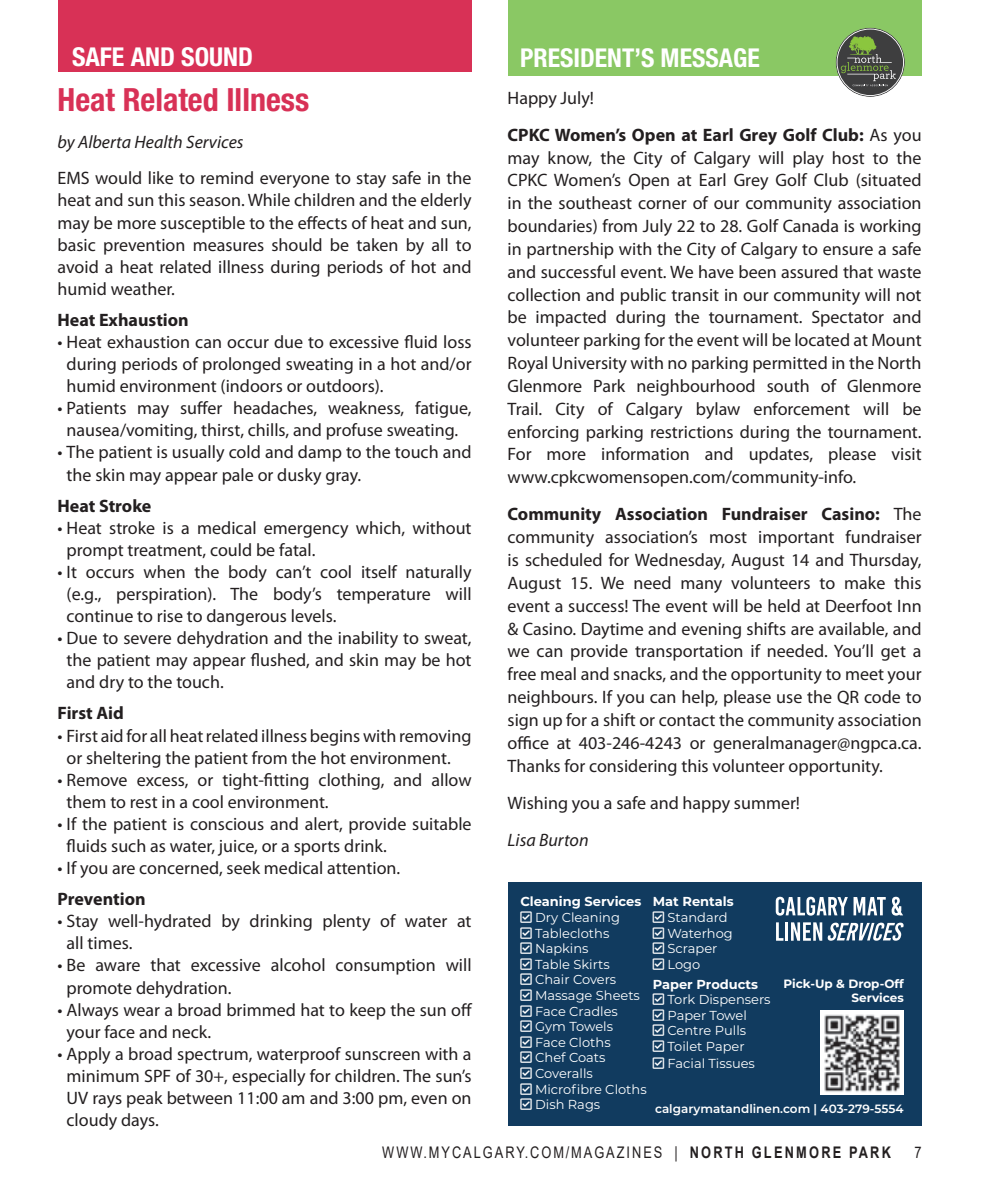
<style>
.page{position:relative;width:990px;height:1188px;background:#fff}
.page>*{position:absolute;margin:0;border:0;box-sizing:border-box;transform-origin:0 0}
.In_Around_title{font:700 condensed 32px "Helvetica Neue LT Std";color:#d83156}
.t1{font:700 condensed 26px "Helvetica Neue LT Std";color:#fff}
.Body_text{font:18px/22.8px "Myriad Pro";color:#231f20}
.Body_text-2{font:700 18px "Myriad Pro";color:#231f20}
.Body_text-3{font:italic 18px "Myriad Pro";color:#231f20}
.t2{font:16px "Arial";letter-spacing:.155em;color:#231f20;scale:.8 1}
.t3{font:13px/15.6px "Montserrat";color:#fff}
.t4{font:600 12px "Montserrat";color:#fff}
.t5{font:700 12px/14.4px "Montserrat";color:#fff;text-align:right}
.s1{font-weight:700}
</style>
<div class="page">
<div style="left:508px;top:0;width:414px;height:76px;background:#8ac864"></div>
<svg style="left:836px;top:28px;width:69px;height:69px"></svg>
<div style="left:508px;top:883px;width:414px;height:243px;background:#113b5f"></div>
<img style="left:820px;top:1011px;width:84px;height:83px">
<svg style="left:776px;top:897px;width:72px;height:19px"></svg>
<svg style="left:854px;top:897px;width:32px;height:18px"></svg>
<svg style="left:892px;top:897px;width:11px;height:19px"></svg>
<svg style="left:776px;top:922px;width:7px;height:19px"></svg>
<hr style="left:785px;top:922px;width:3px;height:19px;background:#fff">
<svg style="left:791px;top:922px;width:113px;height:19px"></svg>
<div style="left:58px;top:0;width:414px;height:72px;background:#d83156"></div>
<p class="t1" style="left:72px;top:41px;width:183px">SAFE AND SOUND</p>
<p class="In_Around_title" style="left:58px;top:81px;width:253px">Heat Related Illness</p>
<p class="Body_text-3" style="left:58px;top:131px;width:187px">by Alberta Health Services</p>
<p class="Body_text" style="left:58px;top:167px;width:416px;line-height:22px;text-align:justify">EMS would like to remind everyone to stay safe in the heat and sun this season. While children and the elderly may be more susceptible to the effects of heat and sun, basic prevention measures should be taken by all to avoid a heat related illness during periods of hot and humid weather.</p>
<p class="Body_text-2" style="left:58px;top:308px;width:133px">Heat Exhaustion</p>
<p class="Body_text" style="left:67px;top:331px;width:407px;line-height:22px;text-align:justify;text-indent:-9px">• Heat exhaustion can occur due to excessive fluid loss during periods of prolonged sweating in a hot and/or humid environment (indoors or outdoors).</p>
<p class="Body_text" style="left:58px;top:397px;width:416px;line-height:22px;text-align:center">• Patients may suffer headaches, weakness, fatigue, nausea/vomiting, thirst, chills, and profuse sweating.</p>
<p class="Body_text" style="left:67px;top:441px;width:407px;line-height:22px;text-indent:-9px">• The patient is usually cold and damp to the touch and the skin may appear pale or dusky gray.</p>
<p class="Body_text-2" style="left:58px;top:494px;width:95px">Heat Stroke</p>
<p class="Body_text" style="left:67px;top:516px;width:407px;line-height:22px;text-indent:-9px">• Heat stroke is a medical emergency which, without prompt treatment, could be fatal.</p>
<p class="Body_text" style="left:67px;top:561px;width:406px;line-height:22px;text-align:justify;text-indent:-9px">• It occurs when the body can’t cool itself naturally (e.g., perspiration). The body’s temperature will continue to rise to dangerous levels.</p>
<p class="Body_text" style="left:67px;top:627px;width:406px;line-height:22px;text-align:justify;text-indent:-9px">• Due to severe dehydration and the inability to sweat, the patient may appear flushed, and skin may be hot and dry to the touch.</p>
<p class="Body_text-2" style="left:58px;top:702px;width:68px">First Aid</p>
<p class="Body_text" style="left:67px;top:724px;width:406px;line-height:22px;text-indent:-9px">• First aid for all heat related illness begins with removing or sheltering the patient from the hot environment.</p>
<p class="Body_text" style="left:67px;top:768px;width:407px;line-height:22px;text-indent:-9px">• Remove excess, or tight-fitting clothing, and allow them to rest in a cool environment.</p>
<p class="Body_text" style="left:67px;top:813px;width:407px;line-height:22px;text-indent:-9px">• If the patient is conscious and alert, provide suitable fluids such as water, juice, or a sports drink.</p>
<p class="Body_text" style="left:58px;top:856px;width:344px">• If you are concerned, seek medical attention.</p>
<p class="Body_text-2" style="left:58px;top:887px;width:90px">Prevention</p>
<p class="Body_text" style="left:67px;top:910px;width:406px;line-height:22px;text-indent:-9px">• Stay well-hydrated by drinking plenty of water at all times.</p>
<p class="Body_text" style="left:67px;top:954px;width:407px;line-height:22px;text-indent:-9px">• Be aware that excessive alcohol consumption will promote dehydration.</p>
<p class="Body_text" style="left:67px;top:998px;width:407px;line-height:22px;text-indent:-9px">• Always wear a broad brimmed hat to keep the sun off your face and neck.</p>
<p class="Body_text" style="left:67px;top:1043px;width:407px;line-height:22px;text-align:justify;text-indent:-9px">• Apply a broad spectrum, waterproof sunscreen with a minimum SPF of 30+, especially for children. The sun’s UV rays peak between 11:00 am and 3:00 pm, even on cloudy days.</p>
<p class="t2" style="left:382px;top:1141px;width:637px">WWW.MYCALGARY.COM/MAGAZINES | <span class="s1">NORTH GLENMORE PARK</span></p>
<p class="t2" style="left:914px;top:1141px;width:10px">7</p>
<p class="t1" style="left:520px;top:42px;width:241px">PRESIDENT’S MESSAGE</p>
<p class="Body_text" style="left:508px;top:86px;width:88px">Happy July!</p>
<p class="Body_text" style="left:508px;top:123px;width:416px;text-align:justify"><span class="s1">CPKC Women’s Open at Earl Grey Golf Club:</span> As you may know, the City of Calgary will play host to the CPKC Women’s Open at Earl Grey Golf Club (situated in the southeast corner of our community association boundaries) from July 22 to 28. Golf Canada is working in partnership with the City of Calgary to ensure a safe and successful event. We have been assured that waste collection and public transit in our community will not be impacted during the tournament. Spectator and volunteer parking for the event will be located at Mount Royal University with no parking permitted in the North Glenmore Park neighbourhood south of Glenmore Trail. City of Calgary bylaw enforcement will be enforcing parking restrictions during the tournament.<br>For more information and updates, please visit www.cpkcwomensopen.com/community-info.</p>
<p class="Body_text" style="left:508px;top:503px;width:416px;text-align:justify"><span class="s1">Community Association Fundraiser Casino:</span> The community association’s most important fundraiser is scheduled for Wednesday, August 14 and Thursday, August 15. We need many volunteers to make this event a success! The event will be held at Deerfoot Inn &amp; Casino. Daytime and evening shifts are available, and we can provide transportation if needed. You’ll get a free meal and snacks, and the opportunity to meet your neighbours. If you can help, please use the QR code to sign up for a shift or contact the community association office at 403-246-4243 or generalmanager@ngpca.ca.<br>Thanks for considering this volunteer opportunity.</p>
<p class="Body_text" style="left:508px;top:791px;width:294px">Wishing you a safe and happy summer!</p>
<p class="Body_text-3" style="left:508px;top:829px;width:83px">Lisa Burton</p>
<p class="t3" style="left:535px;top:893px;width:113px;text-indent:-15px"><span class="s1">Cleaning Services<br></span>Dry Cleaning<br>Tablecloths<br>Napkins<br>Table Skirts<br>Chair Covers<br>Massage Sheets<br>Face Cradles<br>Gym Towels<br>Face Cloths<br>Chef Coats<br>Coveralls<br>Microfibre Cloths<br>Dish Rags</p>
<p class="t3" style="left:668px;top:893px;width:68px;text-indent:-15px"><span class="s1">Mat Rentals<br></span>Standard<br>Waterhog<br>Scraper<br>Logo</p>
<p class="t3" style="left:668px;top:976px;width:105px;text-indent:-15px"><span class="s1">Paper Products<br></span>Tork Dispensers<br>Paper Towel<br>Centre Pulls<br>Toilet Paper<br>Facial Tissues</p>
<p class="t5" style="left:784px;top:976px;width:122px">Pick-Up &amp; Drop-Off<br>Services</p>
<p class="t4" style="left:655px;top:1100px;width:250px">calgarymatandlinen.com | 403-279-5554</p>
</div>
